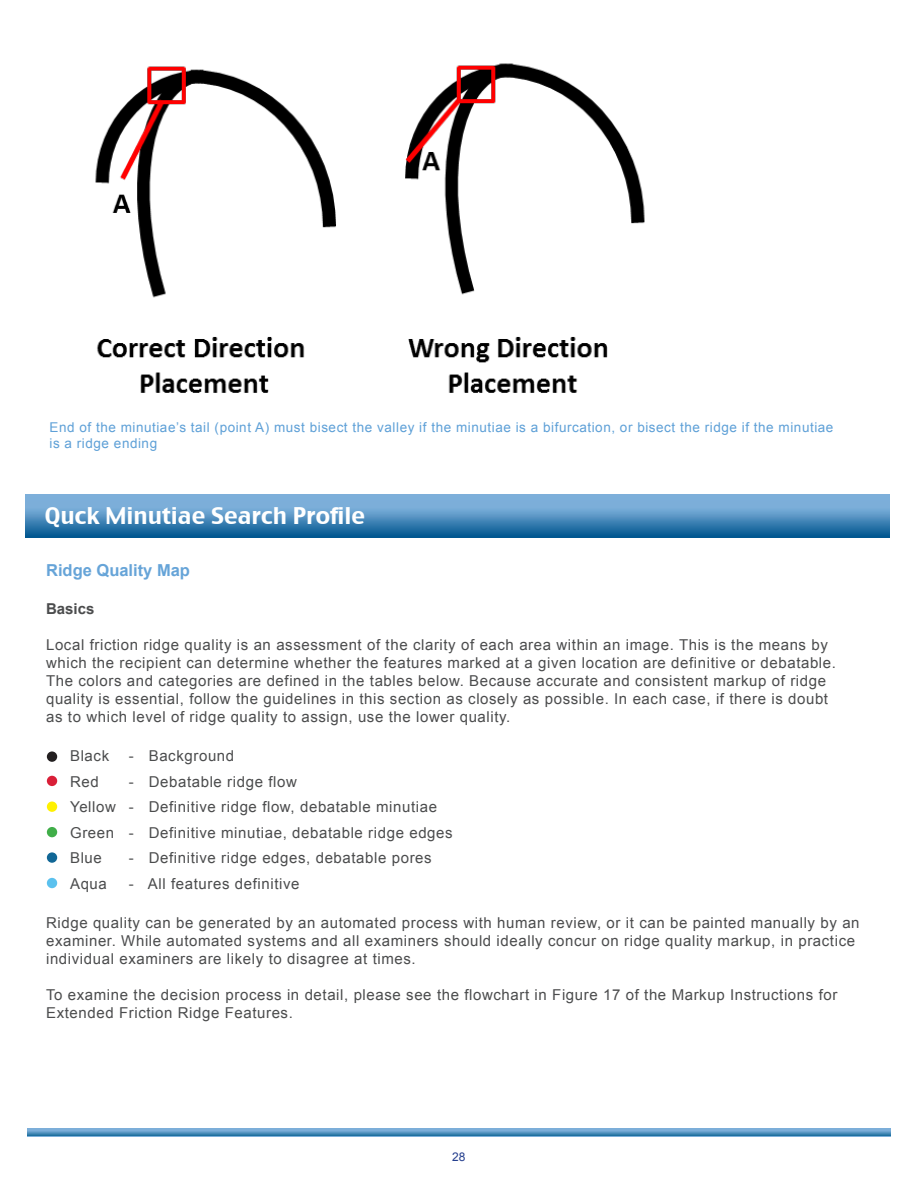
<style>
.page{position:relative;width:918px;height:1188px;background:#fff}
.page>*{position:absolute;margin:0;border:0;box-sizing:border-box;transform-origin:0 0}
.t1{font:22.5px "Charcoal CY";color:#fff}
.t2{font:700 16.5px "Arial";color:#66a4d8}
.t3{font:15px/18px "Arial";letter-spacing:.04em;color:#4b4c4d}
.t4{font:700 15px "Arial";color:#4b4c4d}
.t5{font:13.5px/16.2px "Arial";letter-spacing:.04em;color:#5ea0d7}
.t6{font:12px "Arial";color:#253f8e}
</style>
<div class="page">
<div style="left:27px;top:1128px;width:864px;height:8px;background:#7dafda"></div>
<svg style="left:27px;top:1131px;width:864px;height:5px"></svg>
<img style="left:95px;top:63px;width:550px;height:330px">
<div style="left:25px;top:495px;width:864px;height:43px;background:#7dafda"></div>
<svg style="left:25px;top:510px;width:864px;height:28px;background:#367caf"></svg>
<div style="left:47px;top:751px;width:10px;height:11px;background:#231f20;border-radius:50%"></div>
<div style="left:47px;top:776px;width:10px;height:10px;background:#d91f38;border-radius:50%"></div>
<div style="left:47px;top:802px;width:10px;height:10px;background:#fff101;border-radius:50%"></div>
<div style="left:47px;top:827px;width:10px;height:10px;background:#40ae49;border-radius:50%"></div>
<div style="left:47px;top:852px;width:10px;height:11px;background:#116796;border-radius:50%"></div>
<div style="left:47px;top:878px;width:10px;height:10px;background:#5bc1ee;border-radius:50%"></div>
<p class="t5" style="left:50px;top:419px;width:785px">End of the minutiae’s tail (point A) must bisect the valley if the minutiae is a bifurcation, or bisect the ridge if the minutiae is a ridge ending</p>
<p class="t1" style="left:45px;top:502px;width:322px">Quck Minutiae Search Profile</p>
<p class="t2" style="left:46px;top:559px;width:145px">Ridge Quality Map</p>
<p class="t4" style="left:46px;top:598px;width:50px">Basics</p>
<p class="t3" style="left:46px;top:636px;width:791px">Local friction ridge quality is an assessment of the clarity of each area within an image. This is the means by which the recipient can determine whether the features marked at a given location are definitive or debatable.<br>The colors and categories are defined in the tables below. Because accurate and consistent markup of ridge quality is essential, follow the guidelines in this section as closely as possible. In each case, if there is doubt as to which level of ridge quality to assign, use the lower quality.</p>
<p class="t3" style="left:70px;top:747px;width:41px">Black</p>
<p class="t3" style="left:129px;top:747px;width:107px">- Background</p>
<p class="t3" style="left:70px;top:773px;width:30px">Red</p>
<p class="t3" style="left:129px;top:773px;width:170px">- Debatable ridge flow</p>
<p class="t3" style="left:70px;top:798px;width:368px">Yellow - Definitive ridge flow, debatable minutiae</p>
<p class="t3" style="left:70px;top:824px;width:384px">Green - Definitive minutiae, debatable ridge edges</p>
<p class="t3" style="left:70px;top:849px;width:33px">Blue</p>
<p class="t3" style="left:129px;top:849px;width:304px">- Definitive ridge edges, debatable pores</p>
<p class="t3" style="left:70px;top:875px;width:38px">Aqua</p>
<p class="t3" style="left:129px;top:875px;width:172px">- All features definitive</p>
<p class="t3" style="left:46px;top:914px;width:815px">Ridge quality can be generated by an automated process with human review, or it can be painted manually by an examiner. While automated systems and all examiners should ideally concur on ridge quality markup, in practice individual examiners are likely to disagree at times.</p>
<p class="t3" style="left:46px;top:986px;width:793px">To examine the decision process in detail, please see the flowchart in Figure 17 of the Markup Instructions for<br>Extended Friction Ridge Features.</p>
<p class="t6" style="left:452px;top:1149px;width:15px">28</p>
</div>
